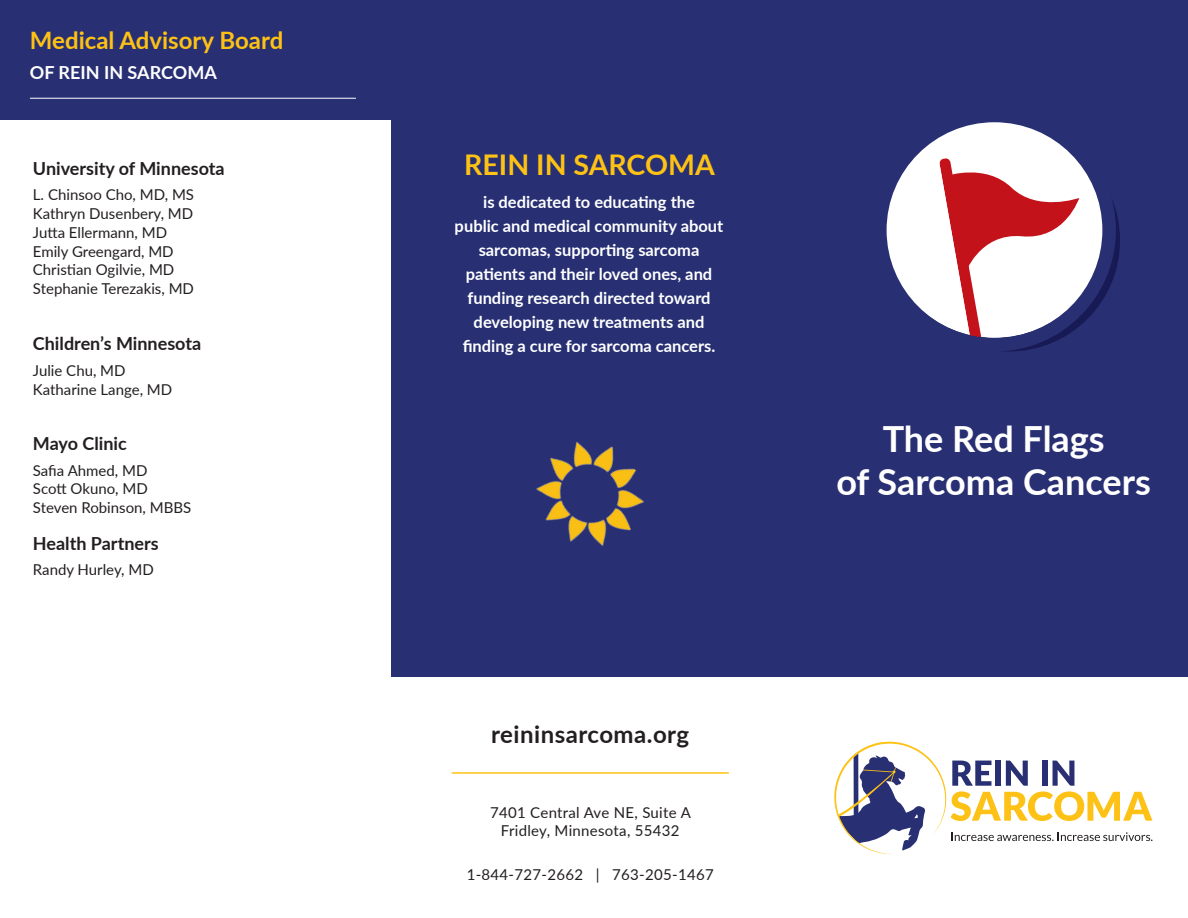
<style>
.page{position:relative;width:1188px;height:918px;background:#fff}
.page>*{position:absolute;margin:0;border:0;box-sizing:border-box;transform-origin:0 0}
.t1{font:700 36px/43.2px "Lato";color:#fff;text-align:center}
.t2{font:700 28.5px "Lato";color:#fec215}
.t3{font:700 24px "Lato";color:#fec215}
.t4{font:700 24px "Lato";letter-spacing:.02em;color:#231f20}
.t5{font:700 18px "Lato";color:#231f20}
.t6{font:700 18px "Lato";color:#fff}
.t7{font:700 16.5px/24px "Lato";color:#fff;text-align:center}
.t8{font:15px/18.8px "Lato";color:#231f20}
.t9{font:15px/18px "Lato";letter-spacing:.02em;color:#231f20;text-align:center}
</style>
<div class="page">
<svg style="left:834px;top:742px;width:318px;height:112px"></svg>
<div style="left:391px;top:0;width:797px;height:677px;background:#283073"></div>
<svg style="left:898px;top:129px;width:222px;height:223px"></svg>
<div style="left:883px;top:116px;width:223px;height:222px;background:#fff;border-radius:50%"></div>
<svg style="left:939px;top:156px;width:140px;height:189px"></svg>
<div style="left:873px;top:109px;width:243px;height:243px;border:14px solid #283073;border-radius:50%"></div>
<hr style="left:452px;top:772px;width:277px;height:2px;background:#fec215">
<img style="left:536px;top:441px;width:108px;height:105px">
<div style="left:0;top:0;width:391px;height:120px;background:#283073"></div>
<hr style="left:30px;top:98px;width:326px;height:1px;background:#fff">
<h3 class="t3" style="left:30px;top:23px;width:255px">Medical Advisory Board</h3>
<p class="t6" style="left:30px;top:59px;width:188px">OF REIN IN SARCOMA</p>
<p class="t5" style="left:33px;top:155px;width:193px">University of Minnesota</p>
<p class="t8" style="left:33px;top:185px;width:163px">L. Chinsoo Cho, MD, MS<br>Kathryn Dusenbery, MD<br>Jutta Ellermann, MD<br>Emily Greengard, MD<br>Christian Ogilvie, MD<br>Stephanie Terezakis, MD</p>
<p class="t5" style="left:33px;top:331px;width:170px">Children’s Minnesota</p>
<p class="t8" style="left:33px;top:360px;width:141px">Julie Chu, MD<br>Katharine Lange, MD</p>
<p class="t5" style="left:33px;top:430px;width:95px">Mayo Clinic</p>
<p class="t8" style="left:33px;top:460px;width:160px">Safia Ahmed, MD<br>Scott Okuno, MD<br>Steven Robinson, MBBS</p>
<p class="t5" style="left:33px;top:530px;width:127px">Health Partners</p>
<p class="t8" style="left:33px;top:560px;width:122px">Randy Hurley, MD</p>
<h2 class="t2" style="left:464px;top:143px;width:252px">REIN IN SARCOMA</h2>
<p class="t7" style="left:455px;top:189px;width:270px">is dedicated to educating the<br>public and medical community about sarcomas, supporting sarcoma patients and their loved ones, and funding research directed toward developing new treatments and finding a cure for sarcoma cancers.</p>
<h3 class="t4" style="left:491px;top:717px;width:200px">reininsarcoma.org</h3>
<p class="t9" style="left:490px;top:803px;width:202px">7401 Central Ave NE, Suite A<br>Fridley, Minnesota, 55432</p>
<p class="t9" style="left:467px;top:864px;width:248px">1-844-727-2662 | 763-205-1467</p>
<h1 class="t1" style="left:836px;top:416px;width:316px">The Red Flags<br>of Sarcoma Cancers</h1>
</div>
